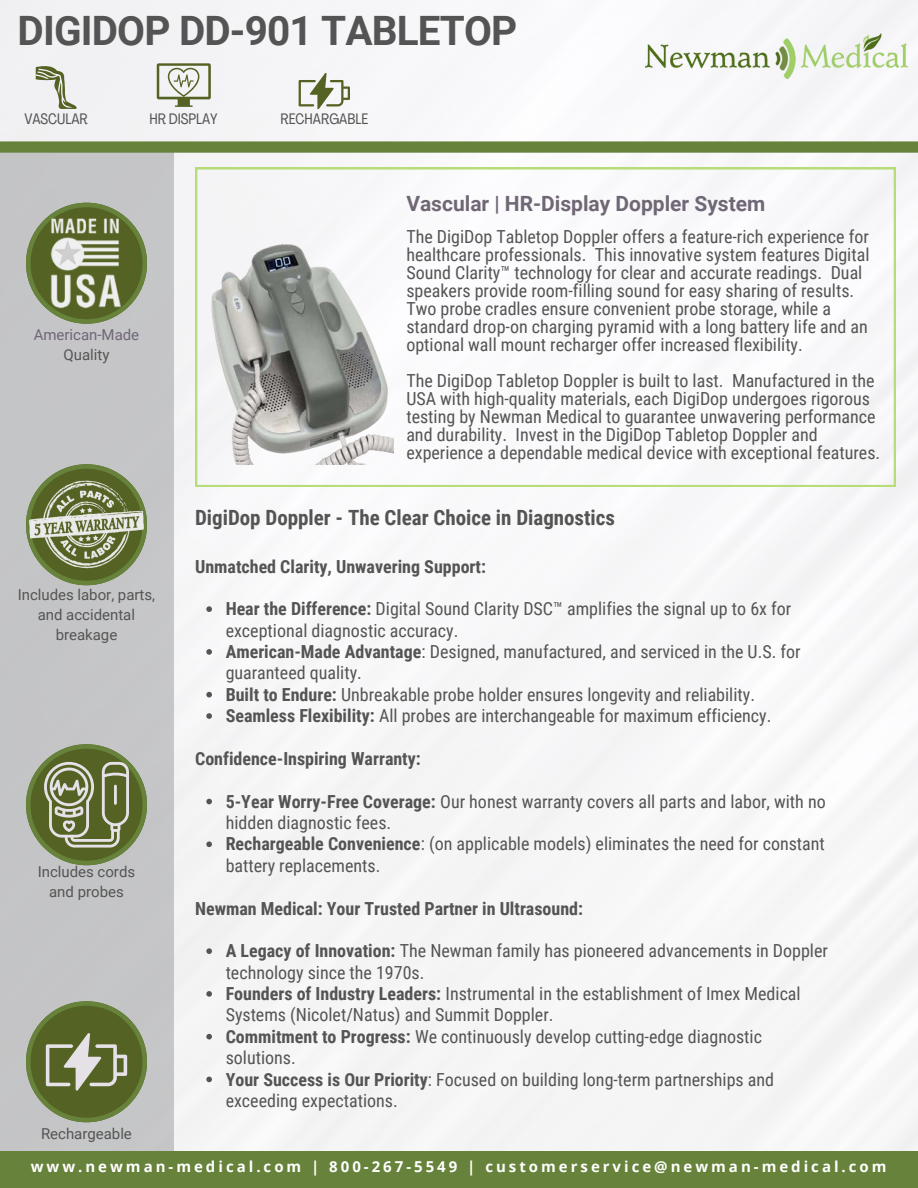
<style>
.page{position:relative;width:918px;height:1188px;background:#fff}
.page>*{position:absolute;margin:0;border:0;box-sizing:border-box;transform-origin:0 0}
.t1{font:700 40.5px "Roboto";letter-spacing:-.02em;color:#545454}
.t2{font:700 21px "Roboto Condensed";color:#545454}
.t3{font:700 21px "Roboto";color:#706776}
.t4{font:18px/18px "Roboto Condensed";color:#545454}
.t5{font:700 18px "Roboto Condensed";color:#545454}
.t6{font:15px/20.2px "Roboto";color:#545454;text-align:center}
.t7{font:700 15px "Open Sans";letter-spacing:.2em;color:#fff}
.t8{font:15px "Agrandir Tight";color:#545454}
.t9{font:15px "Roboto";color:#6f6675}
.s1{font-weight:700}
</style>
<div class="page">
<div style="left:0;top:0;width:918px;height:1152px;background:#f7f6f7"></div>
<img style="left:645px;top:33px;width:262px;height:45px">
<div style="left:0;top:147px;width:173px;height:1041px;background:#c4c5c7"></div>
<svg style="left:26px;top:744px;width:121px;height:121px"></svg>
<svg style="left:26px;top:1001px;width:121px;height:121px"></svg>
<svg style="left:53px;top:464px;width:67px;height:121px"></svg>
<img style="left:26px;top:474px;width:121px;height:101px">
<svg style="left:26px;top:203px;width:121px;height:121px"></svg>
<img style="left:46px;top:218px;width:81px;height:91px">
<svg style="left:299px;top:73px;width:51px;height:36px"></svg>
<svg style="left:157px;top:63px;width:54px;height:44px"></svg>
<svg style="left:195px;top:167px;width:701px;height:320px"></svg>
<img style="left:195px;top:213px;width:198px;height:251px">
<div style="left:0;top:1152px;width:918px;height:36px;background:#67823a"></div>
<svg style="left:36px;top:63px;width:40px;height:46px"></svg>
<svg style="left:206px;top:606px;width:6px;height:6px"></svg>
<svg style="left:206px;top:649px;width:6px;height:6px"></svg>
<svg style="left:206px;top:692px;width:6px;height:5px"></svg>
<svg style="left:206px;top:713px;width:6px;height:6px"></svg>
<svg style="left:206px;top:799px;width:6px;height:5px"></svg>
<svg style="left:206px;top:841px;width:6px;height:6px"></svg>
<svg style="left:206px;top:948px;width:6px;height:6px"></svg>
<svg style="left:206px;top:991px;width:6px;height:6px"></svg>
<svg style="left:206px;top:1034px;width:6px;height:5px"></svg>
<svg style="left:206px;top:1077px;width:6px;height:5px"></svg>
<div style="left:0;top:141px;width:918px;height:12px;background:#67823a"></div>
<p class="t1" style="left:18px;top:7px;width:501px">DIGIDOP DD-901 TABLETOP</p>
<p class="t8" style="left:24px;top:113px;width:65px">VASCULAR</p>
<p class="t8" style="left:150px;top:113px;width:70px">HR DISPLAY</p>
<h5 class="t8" style="left:280px;top:113px;width:89px">RECHARGABLE</h5>
<h5 class="t9" style="left:34px;top:326px;width:107px">American-Made</h5>
<p class="t6" style="left:64px;top:345px;width:47px">Quality</p>
<p class="t3" style="left:406px;top:192px;width:360px">Vascular | HR-Display Doppler System</p>
<p class="t4" style="left:406px;top:228px;width:465px">The DigiDop Tabletop Doppler offers a feature-rich experience for healthcare professionals. This innovative system features Digital Sound Clarity™ technology for clear and accurate readings. Dual speakers provide room-filling sound for easy sharing of results.<br>Two probe cradles ensure convenient probe storage, while a standard drop-on charging pyramid with a long battery life and an optional wall mount recharger offer increased flexibility.</p>
<h3 class="t4" style="left:406px;top:372px;width:475px">The DigiDop Tabletop Doppler is built to last. Manufactured in the USA with high-quality materials, each DigiDop undergoes rigorous testing by Newman Medical to guarantee unwavering performance and durability. Invest in the DigiDop Tabletop Doppler and experience a dependable medical device with exceptional features.</h3>
<p class="t6" style="left:18px;top:585px;width:139px">Includes labor, parts, and accidental breakage</p>
<p class="t6" style="left:38px;top:862px;width:99px">Includes cords and probes</p>
<p class="t6" style="left:41px;top:1124px;width:92px">Rechargeable</p>
<p class="t2" style="left:195px;top:506px;width:421px">DigiDop Doppler - The Clear Choice in Diagnostics</p>
<p class="t5" style="left:195px;top:556px;width:292px">Unmatched Clarity, Unwavering Support:</p>
<p class="t4" style="left:226px;top:599px;width:567px;line-height:21.3px"><span class="s1">Hear the Difference:</span> Digital Sound Clarity DSC™ amplifies the signal up to 6x for exceptional diagnostic accuracy.</p>
<p class="t4" style="left:226px;top:641px;width:577px;line-height:21.3px"><span class="s1">American-Made Advantage</span>: Designed, manufactured, and serviced in the U.S. for guaranteed quality.</p>
<p class="t4" style="left:226px;top:686px;width:531px"><span class="s1">Built to Endure:</span> Unbreakable probe holder ensures longevity and reliability.</p>
<h2 class="t4" style="left:226px;top:707px;width:547px"><span class="s1">Seamless Flexibility:</span> All probes are interchangeable for maximum efficiency.</h2>
<h4 class="t5" style="left:195px;top:748px;width:227px">Confidence-Inspiring Warranty:</h4>
<h4 class="t4" style="left:226px;top:791px;width:602px;line-height:21.3px"><span class="s1">5-Year Worry-Free Coverage:</span> Our honest warranty covers all parts and labor, with no hidden diagnostic fees.</h4>
<p class="t4" style="left:226px;top:834px;width:601px;line-height:21.3px"><span class="s1">Rechargeable Convenience</span>: (on applicable models) eliminates the need for constant battery replacements.</p>
<h2 class="t5" style="left:195px;top:898px;width:390px">Newman Medical: Your Trusted Partner in Ultrasound:</h2>
<h3 class="t4" style="left:226px;top:941px;width:604px;line-height:21.3px"><span class="s1">A Legacy of Innovation:</span> The Newman family has pioneered advancements in Doppler technology since the 1970s.</h3>
<p class="t4" style="left:226px;top:983px;width:577px;line-height:21.3px"><span class="s1">Founders of Industry Leaders:</span> Instrumental in the establishment of Imex Medical<br>Systems (Nicolet/Natus) and Summit Doppler.</p>
<p class="t4" style="left:226px;top:1026px;width:538px;line-height:21.3px"><span class="s1">Commitment to Progress:</span> We continuously develop cutting-edge diagnostic solutions.</p>
<p class="t4" style="left:226px;top:1069px;width:550px;line-height:21.3px"><span class="s1">Your Success is Our Priority</span>: Focused on building long-term partnerships and exceeding expectations.</p>
<p class="t7" style="left:31px;top:1156px;width:857px">www.newman-medical.com | 800-267-5549 | customerservice@newman-medical.com</p>
</div>
